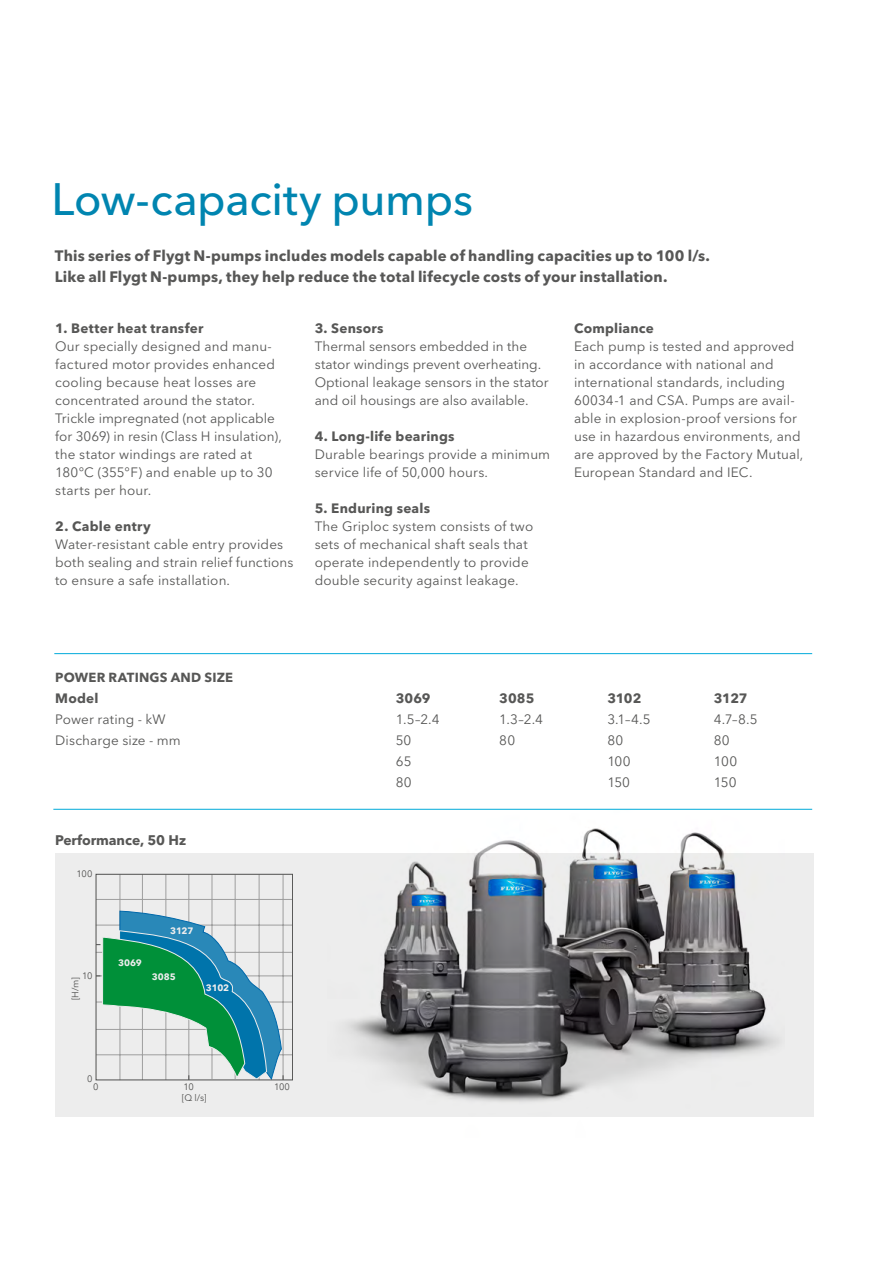
<style>
.page{position:relative;width:893px;height:1263px;background:#fff}
.page>*{position:absolute;margin:0;border:0;box-sizing:border-box;transform-origin:0 0}
.t1{font:500 45px "Avenir Next LT Pro";letter-spacing:-.01em;color:#0085b0}
.t2{font:700 15px/21px "Avenir Next LT Pro";letter-spacing:.01em;color:#575756}
.t3{font:700 13.8px "Avenir Next LT Pro";letter-spacing:-.005em;color:#575756}
.t4{font:13.5px/18px "Avenir Next LT Pro";letter-spacing:.01em;color:#575756}
.t5{font:700 13.5px "Avenir Next LT Pro";letter-spacing:.015em;color:#575756}
.t6{font:700 13.05px "Avenir Next LT Pro";letter-spacing:.015em;color:#575756}
.t7{font:9.3px "Avenir Next LT Pro";letter-spacing:-.04em;color:#575756}
.t8{font:700 9.3px "Avenir Next LT Pro";letter-spacing:-.01em;color:#fff}
</style>
<div class="page">
<hr style="left:54px;top:653px;width:758px;height:1px;background:#00aada">
<img style="left:327px;top:808px;width:457px;height:45px">
<svg style="left:55px;top:853px;width:759px;height:264px;background:#abb5b5"></svg>
<hr style="left:53px;top:809px;width:759px;height:1px;background:#00aada">
<h1 class="t1" style="left:51px;top:173px;width:423px">Low-capacity pumps</h1>
<p class="t2" style="left:55px;top:245px;width:657px">This series of Flygt N-pumps includes models capable of handling capacities up to 100 l/s.<br>Like all Flygt N-pumps, they help reduce the total lifecycle costs of your installation.</p>
<p class="t5" style="left:55px;top:320px;width:150px">1. Better heat transfer</p>
<p class="t4" style="left:55px;top:338px;width:228px">Our specially designed and manu&shy;factured motor provides enhanced cooling because heat losses are concentrated around the stator.<br>Trickle impregnated (not applicable for 3069) in resin (Class H insulation), the stator windings are rated at<br>180°C (355°F) and enable up to 30 starts per hour.</p>
<p class="t5" style="left:55px;top:518px;width:97px">2. Cable entry</p>
<p class="t4" style="left:55px;top:536px;width:240px">Water-resistant cable entry provides both sealing and strain relief functions to ensure a safe installation.</p>
<p class="t5" style="left:315px;top:320px;width:70px">3. Sensors</p>
<p class="t4" style="left:315px;top:338px;width:236px">Thermal sensors embedded in the stator windings prevent overheating.<br>Optional leakage sensors in the stator and oil housings are also available.</p>
<p class="t5" style="left:315px;top:428px;width:141px">4. Long-life bearings</p>
<p class="t4" style="left:315px;top:446px;width:237px">Durable bearings provide a minimum service life of 50,000 hours.</p>
<p class="t5" style="left:315px;top:500px;width:117px">5. Enduring seals</p>
<p class="t4" style="left:315px;top:518px;width:220px">The Griploc system consists of two sets of mechanical shaft seals that operate independently to provide double security against leakage.</p>
<p class="t5" style="left:574px;top:320px;width:81px">Compliance</p>
<p class="t4" style="left:574px;top:338px;width:231px">Each pump is tested and approved in accordance with national and international standards, including 60034-1 and CSA. Pumps are avail&shy;able in explosion-proof versions for use in hazardous environments, and are approved by the Factory Mutual, European Standard and IEC.</p>
<p class="t6" style="left:55px;top:670px;width:179px">POWER RATINGS AND SIZE</p>
<p class="t5" style="left:55px;top:690px;width:45px">Model</p>
<p class="t5" style="left:396px;top:690px;width:36px">3069</p>
<p class="t5" style="left:499px;top:690px;width:37px">3085</p>
<p class="t5" style="left:607px;top:690px;width:36px">3102</p>
<p class="t5" style="left:714px;top:690px;width:35px">3127</p>
<p class="t4" style="left:55px;top:710px;width:112px">Power rating - kW</p>
<p class="t4" style="left:396px;top:710px;width:45px">1.5–2.4</p>
<p class="t4" style="left:499px;top:710px;width:45px">1.3–2.4</p>
<p class="t4" style="left:607px;top:710px;width:45px">3.1–4.5</p>
<p class="t4" style="left:714px;top:710px;width:45px">4.7–8.5</p>
<p class="t4" style="left:55px;top:731px;width:127px">Discharge size - mm</p>
<p class="t4" style="left:396px;top:731px;width:17px">50</p>
<p class="t4" style="left:499px;top:731px;width:17px">80</p>
<p class="t4" style="left:607px;top:731px;width:17px">80</p>
<p class="t4" style="left:714px;top:731px;width:17px">80</p>
<p class="t4" style="left:396px;top:753px;width:17px">65</p>
<p class="t4" style="left:607px;top:753px;width:25px">100</p>
<p class="t4" style="left:714px;top:753px;width:25px">100</p>
<p class="t4" style="left:396px;top:774px;width:17px">80</p>
<p class="t4" style="left:607px;top:774px;width:24px">150</p>
<p class="t4" style="left:714px;top:774px;width:24px">150</p>
<p class="t3" style="left:55px;top:832px;width:132px">Performance, 50 Hz</p>
<p class="t7" style="left:77px;top:868px;width:17px">100</p>
<p class="t7" style="left:82px;top:970px;width:12px">10</p>
<p class="t7" style="left:70px;top:1000px;width:25px;rotate:-90deg">[H/m]</p>
<p class="t8" style="left:118px;top:957px;width:25px">3069</p>
<p class="t8" style="left:170px;top:925px;width:25px">3127</p>
<p class="t8" style="left:152px;top:971px;width:26px">3085</p>
<p class="t8" style="left:206px;top:982px;width:25px">3102</p>
<p class="t7" style="left:87px;top:1073px;width:7px">0</p>
<p class="t7" style="left:93px;top:1082px;width:7px">0</p>
<p class="t7" style="left:183px;top:1082px;width:12px">10</p>
<p class="t7" style="left:274px;top:1082px;width:18px">100</p>
<p class="t7" style="left:182px;top:1092px;width:26px">[Q l/s]</p>
</div>
